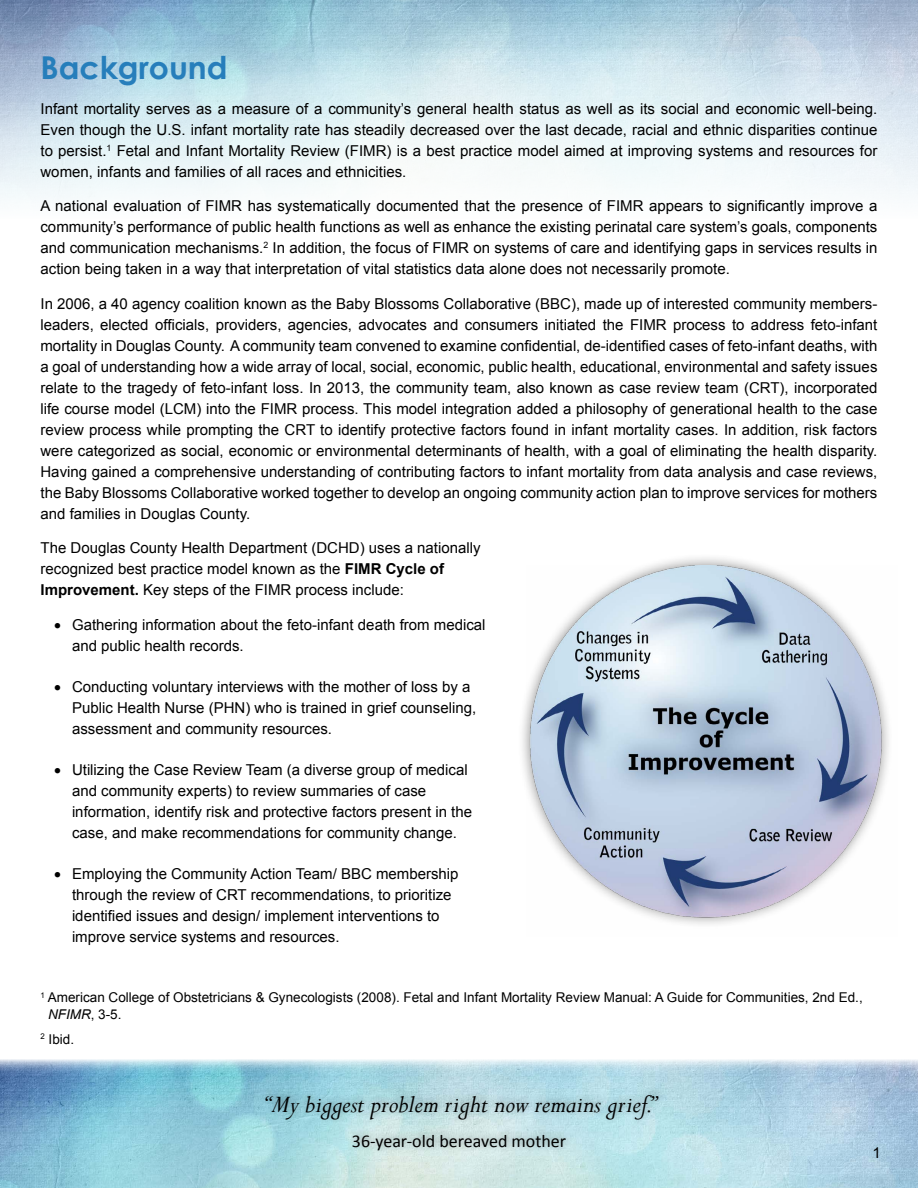
<style>
.page{position:relative;width:918px;height:1188px;background:#fff}
.page>*{position:absolute;margin:0;border:0;box-sizing:border-box;transform-origin:0 0}
.t1{font:700 31.5px "Century Gothic";color:#267ebb}
.t2{font:italic 27px "Perpetua";color:#000}
.t3{font:18px "Calibri";color:#000}
.t4{font:15px/21px "Arial";color:#000}
.t5{font:13.5px/16.2px "Arial";color:#000}
.s1{font-weight:700}
.s2{font-style:italic}
</style>
<div class="page">
<div style="left:518px;top:553px;width:376px;height:376px;background:#000;opacity:.45"></div>
<img style="left:526px;top:566px;width:368px;height:363px">
<img style="left:0;top:0;width:918px;height:198px">
<img style="left:0;top:1060px;width:918px;height:128px">
<div style="left:259px;top:1086px;width:409px;height:70px;background:#000;opacity:.35"></div>
<h1 class="t1" style="left:40px;top:44px;width:189px">Background</h1>
<p class="t4" style="left:40px;top:98px;width:839px;text-align:justify">Infant mortality serves as a measure of a community’s general health status as well as its social and economic well-being.<br>Even though the U.S. infant mortality rate has steadily decreased over the last decade, racial and ethnic disparities continue to persist.<sup>1</sup> Fetal and Infant Mortality Review (FIMR) is a best practice model aimed at improving systems and resources for women, infants and families of all races and ethnicities.</p>
<p class="t4" style="left:40px;top:196px;width:838px;text-align:justify">A national evaluation of FIMR has systematically documented that the presence of FIMR appears to significantly improve a community’s performance of public health functions as well as enhance the existing perinatal care system’s goals, components and communication mechanisms.<sup>2</sup> In addition, the focus of FIMR on systems of care and identifying gaps in services results in action being taken in a way that interpretation of vital statistics data alone does not necessarily promote.</p>
<p class="t4" style="left:41px;top:293px;width:838px;text-align:justify">In 2006, a 40 agency coalition known as the Baby Blossoms Collaborative (BBC), made up of interested community members&shy;leaders, elected officials, providers, agencies, advocates and consumers initiated the FIMR process to address feto-infant mortality in Douglas County. A community team convened to examine confidential, de-identified cases of feto-infant deaths, with a goal of understanding how a wide array of local, social, economic, public health, educational, environmental and safety issues relate to the tragedy of feto-infant loss. In 2013, the community team, also known as case review team (CRT), incorporated life course model (LCM) into the FIMR process. This model integration added a philosophy of generational health to the case review process while prompting the CRT to identify protective factors found in infant mortality cases. In addition, risk factors were categorized as social, economic or environmental determinants of health, with a goal of eliminating the health disparity.<br>Having gained a comprehensive understanding of contributing factors to infant mortality from data analysis and case reviews, the Baby Blossoms Collaborative worked together to develop an ongoing community action plan to improve services for mothers and families in Douglas County.</p>
<p class="t4" style="left:41px;top:538px;width:442px">The Douglas County Health Department (DCHD) uses a nationally recognized best practice model known as the <span class="s1">FIMR Cycle of<br>Improvement.</span> Key steps of the FIMR process include:</p>
<p class="t4" style="left:72px;top:614px;width:415px;text-indent:-18px">• Gathering information about the feto-infant death from medical and public health records.</p>
<p class="t4" style="left:72px;top:676px;width:406px;text-indent:-18px">• Conducting voluntary interviews with the mother of loss by a<br>Public Health Nurse (PHN) who is trained in grief counseling, assessment and community resources.</p>
<p class="t4" style="left:72px;top:760px;width:402px;text-indent:-18px">• Utilizing the Case Review Team (a diverse group of medical and community experts) to review summaries of case information, identify risk and protective factors present in the case, and make recommendations for community change.</p>
<p class="t4" style="left:72px;top:864px;width:388px;text-indent:-18px">• Employing the Community Action Team/ BBC membership through the review of CRT recommendations, to prioritize identified issues and design/ implement interventions to improve service systems and resources.</p>
<p class="t5" style="left:48px;top:990px;width:816px;text-indent:-8px"><sup>1</sup> American College of Obstetricians &amp; Gynecologists (2008). Fetal and Infant Mortality Review Manual: A Guide for Communities, 2nd Ed.,<br><span class="s2">NFIMR</span>, 3-5.</p>
<p class="t5" style="left:40px;top:1031px;width:35px"><sup>2</sup> Ibid.</p>
<h2 class="t2" style="left:265px;top:1087px;width:393px">“My biggest problem right now remains grief.”</h2>
<p class="t3" style="left:352px;top:1130px;width:216px">36-year-old bereaved mother</p>
<p class="t4" style="left:873px;top:1143px;width:10px">1</p>
</div>
